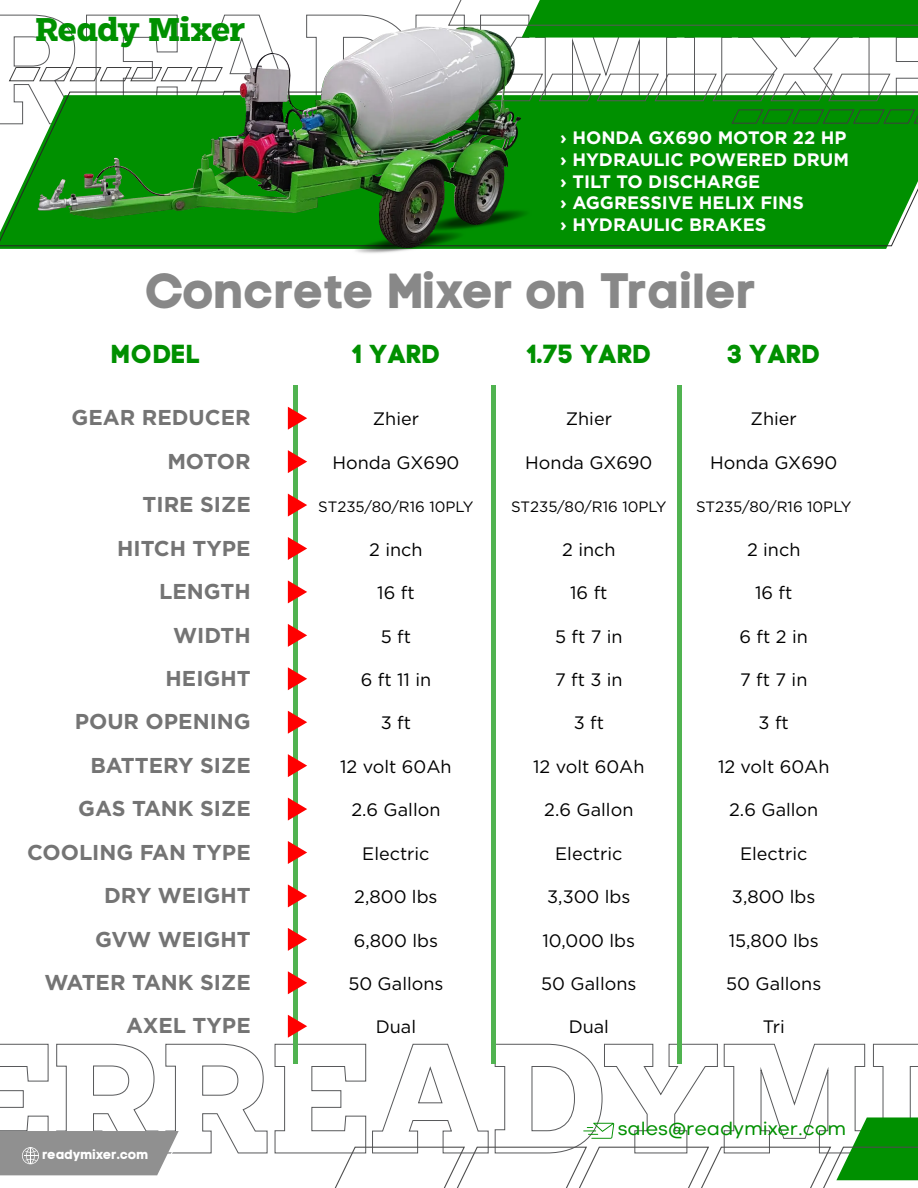
<style>
.page{position:relative;width:918px;height:1188px;background:#fff}
.page>*{position:absolute;margin:0;border:0;box-sizing:border-box;transform-origin:0 0}
.t1{font:49.2px "Code Pro Bold LC";letter-spacing:-.01em;color:#888}
.t2{font:700 34.2px "Clab Personal Use";letter-spacing:-.015em;color:#009000}
.t3{font:25.95px "Code Pro Bold LC";letter-spacing:.005em;color:#009000}
.t4{font:700 21.45px "Gotham";color:#747474}
.t5{font:19.35px "Codec Cold";color:#009000}
.t6{font:18px "Gotham";color:#000}
.t7{font:700 18px/21.6px "Gotham";color:#fff}
.t8{font:15px "Gotham";color:#000}
.t9{font:13.2px "Code Pro Bold LC";color:#fff}
</style>
<div class="page">
<svg style="left:0;top:124px;width:918px;height:122px;background:#169315"></svg>
<svg style="left:0;top:15px;width:264px;height:109px"></svg>
<svg style="left:306px;top:0;width:612px;height:124px"></svg>
<svg style="left:0;top:1044px;width:267px;height:132px"></svg>
<img style="left:420px;top:156px;width:164px;height:93px">
<img style="left:299px;top:177px;width:220px;height:76px">
<img style="left:52px;top:27px;width:368px;height:172px">
<div style="left:293px;top:385px;width:5px;height:678px;background:#50b350"></div>
<hr style="left:492px;top:385px;width:4px;height:678px;background:#50b350">
<div style="left:677px;top:385px;width:5px;height:678px;background:#50b350"></div>
<svg style="left:288px;top:407px;width:19px;height:23px"></svg>
<svg style="left:288px;top:450px;width:19px;height:23px"></svg>
<svg style="left:288px;top:494px;width:19px;height:23px"></svg>
<svg style="left:288px;top:537px;width:19px;height:23px"></svg>
<svg style="left:288px;top:580px;width:19px;height:23px"></svg>
<svg style="left:288px;top:624px;width:19px;height:23px"></svg>
<svg style="left:288px;top:667px;width:19px;height:23px"></svg>
<svg style="left:288px;top:711px;width:19px;height:23px"></svg>
<svg style="left:288px;top:754px;width:19px;height:23px"></svg>
<svg style="left:288px;top:798px;width:19px;height:23px"></svg>
<svg style="left:288px;top:841px;width:19px;height:23px"></svg>
<svg style="left:288px;top:884px;width:19px;height:23px"></svg>
<svg style="left:288px;top:928px;width:19px;height:23px"></svg>
<svg style="left:288px;top:971px;width:19px;height:23px"></svg>
<svg style="left:288px;top:1015px;width:19px;height:23px"></svg>
<svg style="left:275px;top:1044px;width:643px;height:144px"></svg>
<h2 class="t2" style="left:36px;top:9px;width:211px">Ready Mixer</h2>
<p class="t7" style="left:560px;top:127px;width:290px">› HONDA GX690 MOTOR 22 HP › HYDRAULIC POWERED DRUM › TILT TO DISCHARGE<br>› AGGRESSIVE HELIX FINS<br>› HYDRAULIC BRAKES</p>
<h1 class="t1" style="left:145px;top:260px;width:613px">Concrete Mixer on Trailer</h1>
<h3 class="t3" style="left:111px;top:338px;width:91px">MODEL</h3>
<h3 class="t3" style="left:353px;top:338px;width:89px">1 YARD</h3>
<h3 class="t3" style="left:527px;top:338px;width:125px">1.75 YARD</h3>
<h3 class="t3" style="left:728px;top:338px;width:94px">3 YARD</h3>
<p class="t4" style="left:72px;top:404px;width:181px">GEAR REDUCER</p>
<p class="t6" style="left:373px;top:408px;width:48px">Zhier</p>
<p class="t6" style="left:566px;top:408px;width:48px">Zhier</p>
<p class="t6" style="left:751px;top:408px;width:48px">Zhier</p>
<p class="t4" style="left:167px;top:447px;width:85px">MOTOR</p>
<p class="t6" style="left:332px;top:451px;width:129px">Honda GX690</p>
<p class="t6" style="left:525px;top:451px;width:129px">Honda GX690</p>
<p class="t6" style="left:710px;top:451px;width:129px">Honda GX690</p>
<p class="t4" style="left:143px;top:490px;width:110px">TIRE SIZE</p>
<p class="t8" style="left:318px;top:497px;width:157px">ST235/80/R16 10PLY</p>
<p class="t8" style="left:511px;top:497px;width:157px">ST235/80/R16 10PLY</p>
<p class="t8" style="left:696px;top:497px;width:157px">ST235/80/R16 10PLY</p>
<p class="t4" style="left:117px;top:534px;width:135px">HITCH TYPE</p>
<p class="t6" style="left:369px;top:538px;width:55px">2 inch</p>
<p class="t6" style="left:562px;top:538px;width:55px">2 inch</p>
<p class="t6" style="left:747px;top:538px;width:55px">2 inch</p>
<p class="t4" style="left:159px;top:577px;width:93px">LENGTH</p>
<p class="t6" style="left:377px;top:581px;width:39px">16 ft</p>
<p class="t6" style="left:570px;top:581px;width:39px">16 ft</p>
<p class="t6" style="left:755px;top:581px;width:39px">16 ft</p>
<p class="t4" style="left:173px;top:621px;width:79px">WIDTH</p>
<p class="t6" style="left:381px;top:625px;width:32px">5 ft</p>
<p class="t6" style="left:555px;top:625px;width:69px">5 ft 7 in</p>
<p class="t6" style="left:740px;top:625px;width:70px">6 ft 2 in</p>
<p class="t4" style="left:166px;top:664px;width:87px">HEIGHT</p>
<p class="t6" style="left:361px;top:668px;width:72px">6 ft 11 in</p>
<p class="t6" style="left:555px;top:668px;width:69px">7 ft 3 in</p>
<p class="t6" style="left:740px;top:668px;width:69px">7 ft 7 in</p>
<p class="t4" style="left:75px;top:708px;width:177px">POUR OPENING</p>
<p class="t6" style="left:381px;top:712px;width:32px">3 ft</p>
<p class="t6" style="left:574px;top:712px;width:32px">3 ft</p>
<p class="t6" style="left:759px;top:712px;width:32px">3 ft</p>
<p class="t4" style="left:90px;top:751px;width:162px">BATTERY SIZE</p>
<p class="t6" style="left:340px;top:755px;width:113px">12 volt 60Ah</p>
<p class="t6" style="left:533px;top:755px;width:113px">12 volt 60Ah</p>
<p class="t6" style="left:718px;top:755px;width:113px">12 volt 60Ah</p>
<p class="t4" style="left:78px;top:794px;width:174px">GAS TANK SIZE</p>
<p class="t6" style="left:351px;top:798px;width:91px">2.6 Gallon</p>
<p class="t6" style="left:544px;top:798px;width:91px">2.6 Gallon</p>
<p class="t6" style="left:729px;top:798px;width:91px">2.6 Gallon</p>
<p class="t4" style="left:27px;top:838px;width:225px">COOLING FAN TYPE</p>
<p class="t6" style="left:362px;top:842px;width:69px">Electric</p>
<p class="t6" style="left:555px;top:842px;width:69px">Electric</p>
<p class="t6" style="left:740px;top:842px;width:69px">Electric</p>
<p class="t4" style="left:104px;top:881px;width:148px">DRY WEIGHT</p>
<p class="t6" style="left:354px;top:885px;width:85px">2,800 lbs</p>
<p class="t6" style="left:547px;top:885px;width:85px">3,300 lbs</p>
<p class="t6" style="left:732px;top:885px;width:85px">3,800 lbs</p>
<p class="t4" style="left:95px;top:925px;width:157px">GVW WEIGHT</p>
<p class="t6" style="left:354px;top:929px;width:86px">6,800 lbs</p>
<p class="t6" style="left:543px;top:929px;width:94px">10,000 lbs</p>
<p class="t6" style="left:729px;top:929px;width:91px">15,800 lbs</p>
<p class="t4" style="left:44px;top:968px;width:208px">WATER TANK SIZE</p>
<p class="t6" style="left:348px;top:972px;width:97px">50 Gallons</p>
<p class="t6" style="left:541px;top:972px;width:97px">50 Gallons</p>
<p class="t6" style="left:726px;top:972px;width:97px">50 Gallons</p>
<p class="t4" style="left:126px;top:1012px;width:126px">AXEL TYPE</p>
<p class="t6" style="left:376px;top:1016px;width:42px">Dual</p>
<p class="t6" style="left:569px;top:1016px;width:42px">Dual</p>
<p class="t6" style="left:763px;top:1016px;width:24px">Tri</p>
<p class="t9" style="left:42px;top:1147px;width:108px">readymixer.com</p>
<p class="t5" style="left:618px;top:1117px;width:230px">sales@readymixer.com</p>
</div>
